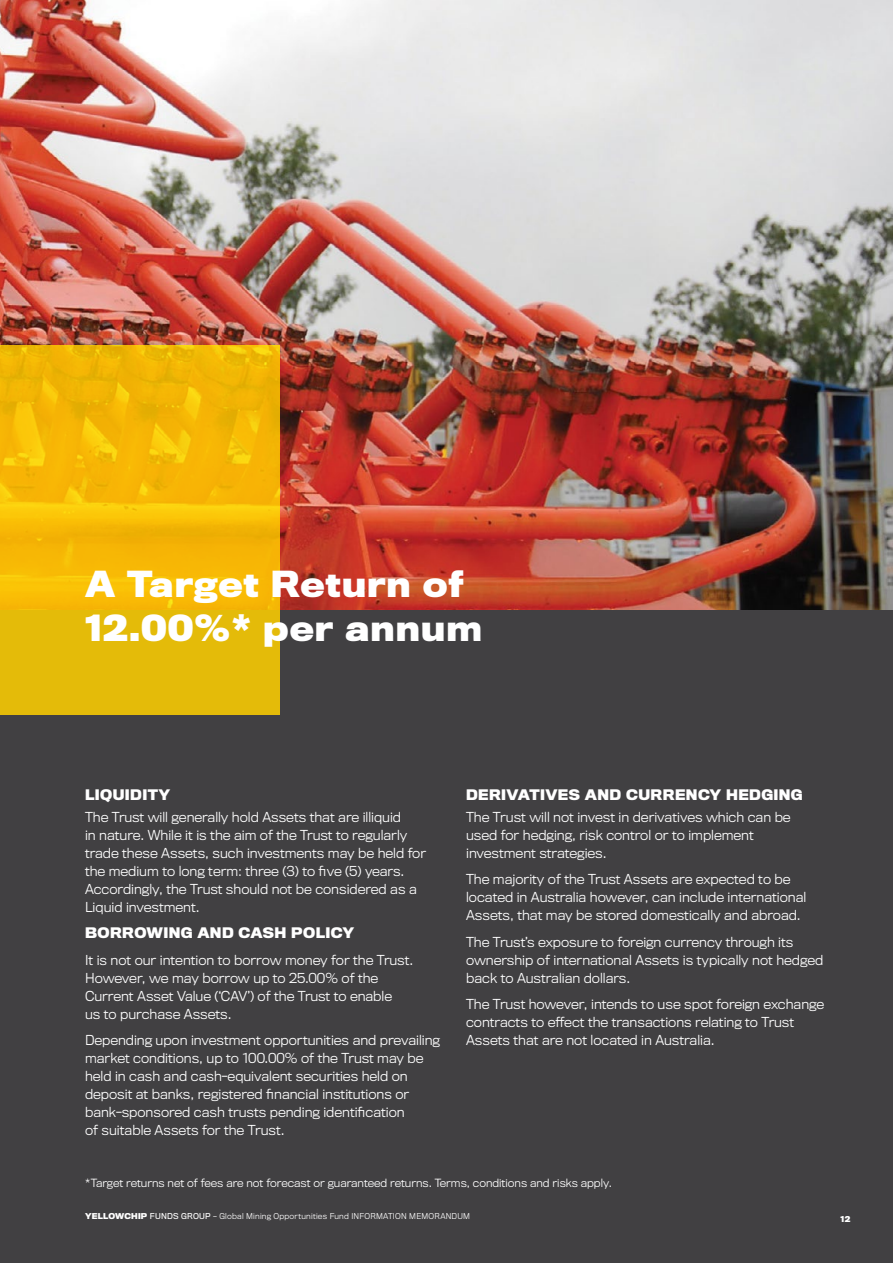
<style>
.page{position:relative;width:893px;height:1263px;background:#414042}
.page>*{position:absolute;margin:0;border:0;box-sizing:border-box;transform-origin:0 0}
.t1{font:700 33.3px/44.4px "Titling Gothic FB";letter-spacing:.03em;color:#fff}
.t2{font:700 13.5px "Titling Gothic FB";letter-spacing:.03em;color:#fff}
.t3{font:300 12.75px/18px "Titling Gothic FB";color:#fff}
.t4{font:300 10.5px "Titling Gothic FB";color:#fff}
.t5{font:300 7.5px "Titling Gothic FB";letter-spacing:.03em;color:#fff}
.t6{font:700 7.5px "Titling Gothic FB";color:#fff}
.s1{font-weight:700}
.s2{font-weight:400}
</style>
<div class="page">
<img style="left:0;top:0;width:893px;height:610px">
<svg style="left:0;top:345px;width:279px;height:370px;background:#f0b906"></svg>
<h1 class="t1" style="left:85px;top:561px;width:399px">A Target Return of<br>12.00%* per annum</h1>
<p class="t2" style="left:85px;top:786px;width:87px">LIQUIDITY</p>
<p class="t3" style="left:85px;top:808px;width:343px">The Trust will generally hold Assets that are illiquid<br>in nature. While it is the aim of the Trust to regularly trade these Assets, such investments may be held for the medium to long term: three (3) to five (5) years.<br>Accordingly, the Trust should not be considered as a Liquid investment.</p>
<p class="t2" style="left:85px;top:925px;width:271px">BORROWING AND CASH POLICY</p>
<p class="t3" style="left:85px;top:951px;width:330px">It is not our intention to borrow money for the Trust.<br>However, we may borrow up to 25.00% of the Current Asset Value (‘CAV’) of the Trust to enable<br>us to purchase Assets.</p>
<p class="t3" style="left:85px;top:1031px;width:356px">Depending upon investment opportunities and prevailing market conditions, up to 100.00% of the Trust may be held in cash and cash-equivalent securities held on deposit at banks, registered financial institutions or bank-sponsored cash trusts pending identification<br>of suitable Assets for the Trust.</p>
<p class="t2" style="left:466px;top:786px;width:338px">DERIVATIVES AND CURRENCY HEDGING</p>
<p class="t3" style="left:466px;top:808px;width:326px">The Trust will not invest in derivatives which can be used for hedging, risk control or to implement investment strategies.</p>
<p class="t3" style="left:466px;top:870px;width:342px">The majority of the Trust Assets are expected to be located in Australia however, can include international<br>Assets, that may be stored domestically and abroad.</p>
<p class="t3" style="left:466px;top:933px;width:359px">The Trust’s exposure to foreign currency through its ownership of international Assets is typically not hedged back to Australian dollars.</p>
<p class="t3" style="left:466px;top:995px;width:360px">The Trust however, intends to use spot foreign exchange contracts to effect the transactions relating to Trust<br>Assets that are not located in Australia.</p>
<p class="t4" style="left:85px;top:1177px;width:528px">*Target returns net of fees are not forecast or guaranteed returns. Terms, conditions and risks apply.</p>
<p class="t5" style="left:85px;top:1212px;width:386px"><span class="s1">YELLOWCHIP</span> <span class="s2">FUNDS GROUP</span> – Global Mining Opportunities Fund INFORMATION MEMORANDUM</p>
<p class="t6" style="left:841px;top:1214px;width:11px">12</p>
</div>
